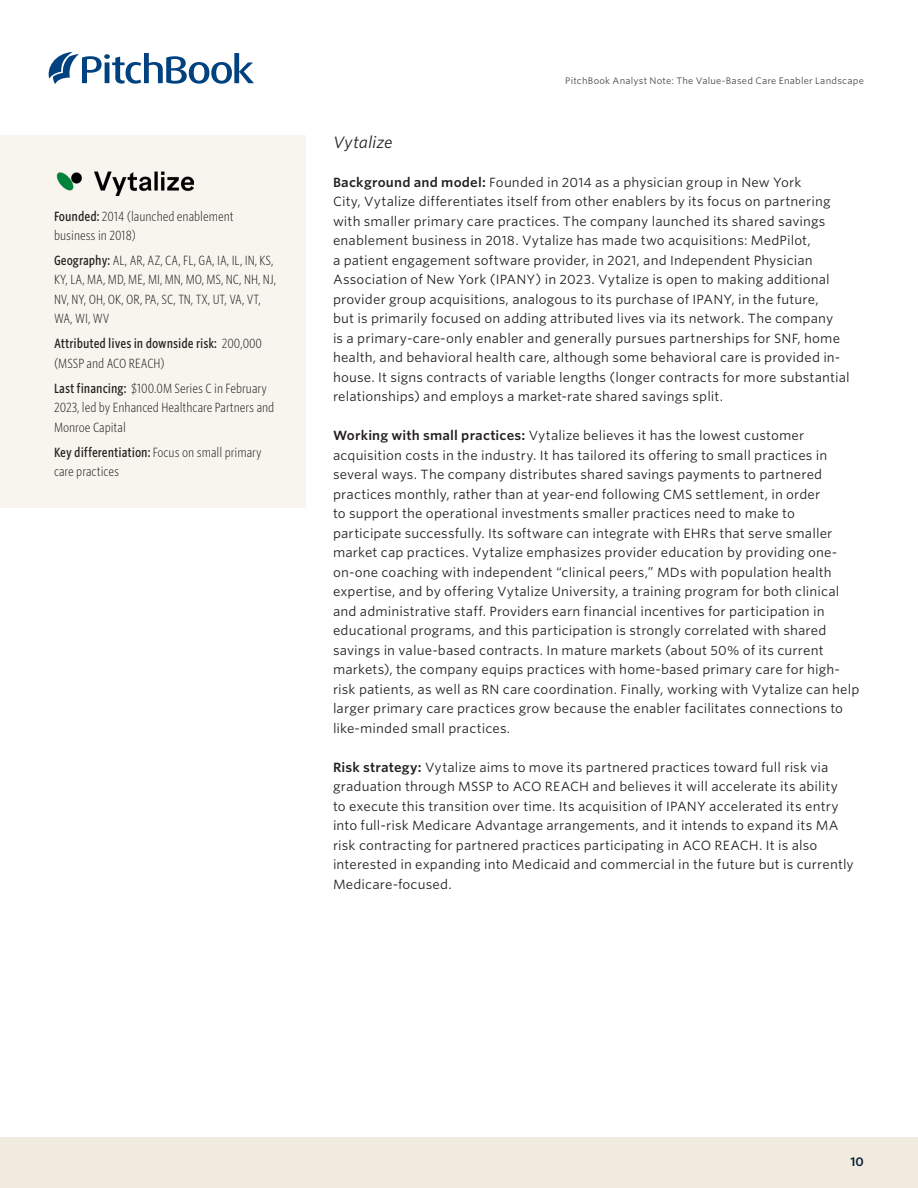
<style>
.page{position:relative;width:918px;height:1188px;background:#fff}
.page>*{position:absolute;margin:0;border:0;box-sizing:border-box;transform-origin:0 0}
.AN_Body_copy_-_runt_control{font:italic 15.75px "Whitney S Sm";letter-spacing:-.01em;color:#231f20}
.AN_Body_copy_-_runt_control-2{font:12.75px/19.5px "Whitney S Sm";letter-spacing:.01em;color:#231f20}
.AN_Company_highlights_sidebar{font:300 12.75px/19.5px "Whitney Cond S Sm";color:#231f20}
.AN_Company_highlights_sidebar-2{font:500 12.75px/19.5px "Whitney Cond S Sm";color:#231f20}
.t1{font:600 12px "Whitney S Sm";color:#051c38}
.t2{font:9px "Whitney S Sm";letter-spacing:.025em;color:#484643}
.s1{font-weight:500}
.s2{font-weight:300}
.s3{font-weight:600}
</style>
<div class="page">
<svg style="left:49px;top:52px;width:205px;height:32px"></svg>
<div style="left:0;top:1137px;width:918px;height:51px;background:#f0ebde"></div>
<div style="left:0;top:135px;width:306px;height:373px;background:#f8f5ef"></div>
<img style="left:56px;top:171px;width:138px;height:24px">
<p class="AN_Company_highlights_sidebar" style="left:54px;top:206px;width:181px"><span class="s1">Founded:</span> 2014 (launched enablement business in 2018)</p>
<p class="AN_Company_highlights_sidebar" style="left:54px;top:250px;width:224px"><span class="s1">Geography:</span> AL, AR, AZ, CA, FL, GA, IA, IL, IN, KS, KY, LA, MA, MD, ME, MI, MN, MO, MS, NC, NH, NJ, NV, NY, OH, OK, OR, PA, SC, TN, TX, UT, VA, VT, WA, WI, WV</p>
<p class="AN_Company_highlights_sidebar-2" style="left:54px;top:333px;width:210px">Attributed lives in downside risk: <span class="s2">200,000 (MSSP and ACO REACH)</span></p>
<p class="AN_Company_highlights_sidebar" style="left:54px;top:378px;width:222px"><span class="s1">Last financing:</span> $100.0M Series C in February<br>2023, led by Enhanced Healthcare Partners and<br>Monroe Capital</p>
<p class="AN_Company_highlights_sidebar" style="left:54px;top:442px;width:209px"><span class="s1">Key differentiation:</span> Focus on small primary care practices</p>
<p class="t2" style="left:565px;top:75px;width:300px">PitchBook Analyst Note: The Value-Based Care Enabler Landscape</p>
<p class="AN_Body_copy_-_runt_control" style="left:333px;top:131px;width:61px">Vytalize</p>
<p class="AN_Body_copy_-_runt_control-2" style="left:333px;top:172px;width:518px"><span class="s3">Background and model:</span> Founded in 2014 as a physician group in New York<br>City, Vytalize differentiates itself from other enablers by its focus on partnering with smaller primary care practices. The company launched its shared savings enablement business in 2018. Vytalize has made two acquisitions: MedPilot,<br>a patient engagement software provider, in 2021, and Independent Physician Association of New York (IPANY) in 2023. Vytalize is open to making additional provider group acquisitions, analogous to its purchase of IPANY, in the future,<br>but is primarily focused on adding attributed lives via its network. The company<br>is a primary-care-only enabler and generally pursues partnerships for SNF, home health, and behavioral health care, although some behavioral care is provided in&shy;house. It signs contracts of variable lengths (longer contracts for more substantial relationships) and employs a market-rate shared savings split.</p>
<p class="AN_Body_copy_-_runt_control-2" style="left:333px;top:425px;width:528px"><span class="s3">Working with small practices:</span> Vytalize believes it has the lowest customer acquisition costs in the industry. It has tailored its offering to small practices in several ways. The company distributes shared savings payments to partnered practices monthly, rather than at year-end following CMS settlement, in order<br>to support the operational investments smaller practices need to make to participate successfully. Its software can integrate with EHRs that serve smaller market cap practices. Vytalize emphasizes provider education by providing one&shy;on-one coaching with independent “clinical peers,” MDs with population health expertise, and by offering Vytalize University, a training program for both clinical and administrative staff. Providers earn financial incentives for participation in educational programs, and this participation is strongly correlated with shared savings in value-based contracts. In mature markets (about 50% of its current markets), the company equips practices with home-based primary care for high&shy;risk patients, as well as RN care coordination. Finally, working with Vytalize can help larger primary care practices grow because the enabler facilitates connections to like-minded small practices.</p>
<p class="AN_Body_copy_-_runt_control-2" style="left:333px;top:757px;width:522px"><span class="s3">Risk strategy:</span> Vytalize aims to move its partnered practices toward full risk via graduation through MSSP to ACO REACH and believes it will accelerate its ability<br>to execute this transition over time. Its acquisition of IPANY accelerated its entry into full-risk Medicare Advantage arrangements, and it intends to expand its MA risk contracting for partnered practices participating in ACO REACH. It is also interested in expanding into Medicaid and commercial in the future but is currently Medicare-focused.</p>
<p class="t1" style="left:851px;top:1153px;width:15px">10</p>
</div>
